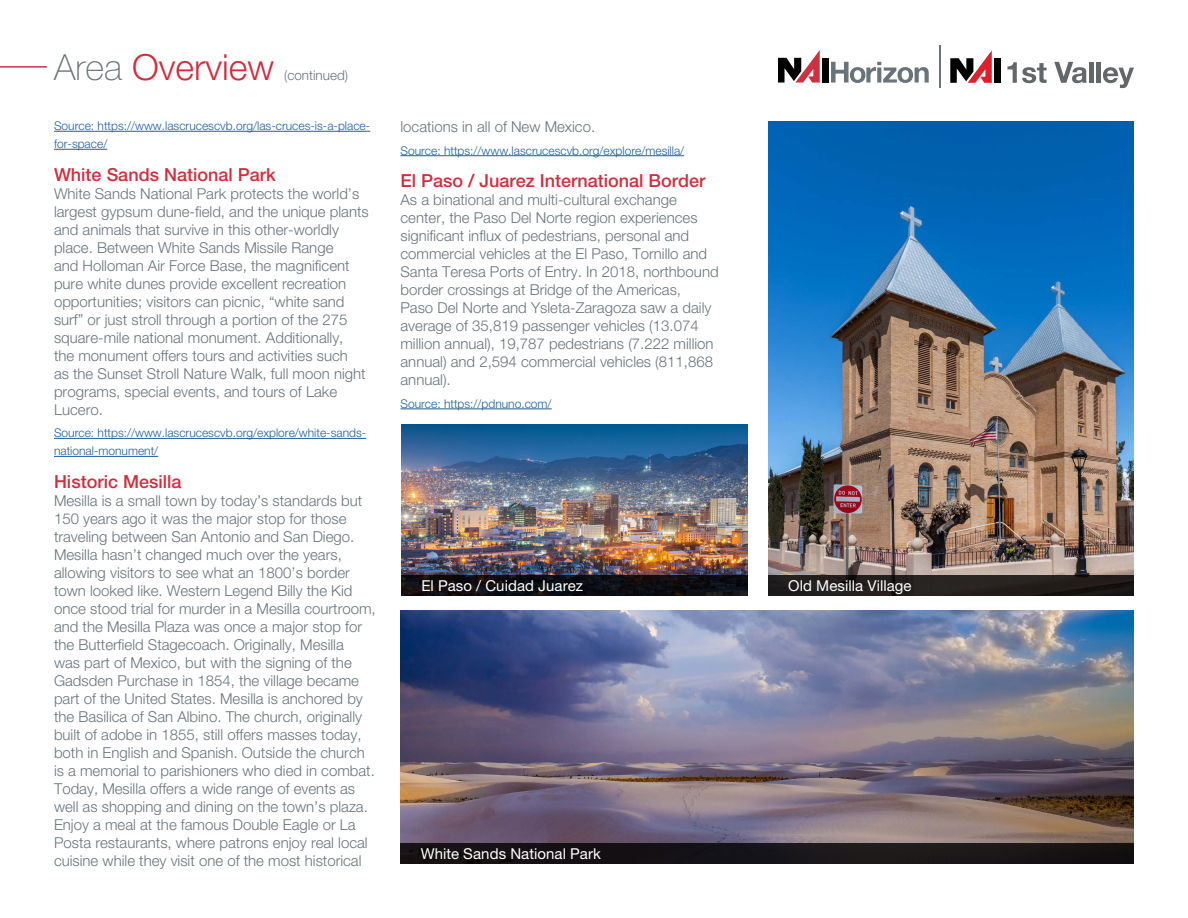
<style>
.page{position:relative;width:1188px;height:918px;background:#fff}
.page>*{position:absolute;margin:0;border:0;box-sizing:border-box;transform-origin:0 0}
.t1{font:300 36px "Helvetica Neue LT Std";color:#cf2f40}
.t2{font:500 18px "Helvetica Neue LT Std";color:#cf2f40}
.t3{font:300 15px/18px "Helvetica Neue LT Std";color:#69747a}
.t4{font:15px "Helvetica Neue LT Std";letter-spacing:.005em;color:#fff}
.t5{font:300 13.5px "Helvetica Neue LT Std";color:#69747a}
.t6{font:300 12px/18px "Helvetica Neue LT Std";color:#215e9e}
.s1{font-weight:100;color:#69747a}
</style>
<div class="page">
<hr style="left:0;top:66px;width:47px;height:2px;background:#cf2f40">
<div style="left:822px;top:58px;width:6px;height:25px;background:#000"></div>
<svg style="left:778px;top:50px;width:42px;height:33px"></svg>
<svg style="left:831px;top:62px;width:98px;height:21px"></svg>
<div style="left:994px;top:58px;width:7px;height:25px;background:#000"></div>
<svg style="left:950px;top:51px;width:42px;height:32px"></svg>
<svg style="left:1007px;top:62px;width:40px;height:21px"></svg>
<svg style="left:1054px;top:62px;width:33px;height:21px"></svg>
<hr style="left:1089px;top:62px;width:4px;height:21px;background:#636769">
<hr style="left:1097px;top:62px;width:4px;height:21px;background:#636769">
<svg style="left:1103px;top:67px;width:31px;height:21px"></svg>
<hr style="left:939px;top:45px;width:2px;height:43px;background:#69747a">
<img style="left:400px;top:610px;width:734px;height:234px">
<div style="left:400px;top:844px;width:734px;height:20px;background:#151316"></div>
<img style="left:401px;top:424px;width:347px;height:151px">
<svg style="left:401px;top:575px;width:347px;height:20px;background:#0e0d11"></svg>
<hr style="left:54px;top:131px;width:316px;height:1px;background:#215e9e">
<hr style="left:54px;top:149px;width:53px;height:1px;background:#215e9e">
<hr style="left:54px;top:438px;width:312px;height:1px;background:#215e9e">
<hr style="left:54px;top:456px;width:104px;height:1px;background:#215e9e">
<img style="left:768px;top:122px;width:366px;height:453px">
<svg style="left:768px;top:575px;width:366px;height:20px;background:#211d1c"></svg>
<hr style="left:400px;top:155px;width:284px;height:1px;background:#215e9e">
<hr style="left:400px;top:409px;width:152px;height:1px;background:#215e9e">
<h1 class="t1" style="left:54px;top:45px;width:222px"><span class="s1">Area</span> Overview</h1>
<p class="t5" style="left:284px;top:67px;width:66px">(continued)</p>
<p class="t6" style="left:54px;top:117px;width:318px">Source: https://www.lascrucescvb.org/las-cruces-is-a-place&shy;for-space/</p>
<p class="t2" style="left:54px;top:164px;width:223px">White Sands National Park</p>
<p class="t3" style="left:54px;top:184px;width:316px">White Sands National Park protects the world’s largest gypsum dune-field, and the unique plants and animals that survive in this other-worldly place. Between White Sands Missile Range<br>and Holloman Air Force Base, the magnificent pure white dunes provide excellent recreation opportunities; visitors can picnic, “white sand surf” or just stroll through a portion of the 275 square-mile national monument. Additionally,<br>the monument offers tours and activities such<br>as the Sunset Stroll Nature Walk, full moon night programs, special events, and tours of Lake Lucero.</p>
<p class="t6" style="left:54px;top:424px;width:314px">Source: https://www.lascrucescvb.org/explore/white-sands&shy;national-monument/</p>
<p class="t2" style="left:54px;top:471px;width:129px">Historic Mesilla</p>
<p class="t3" style="left:54px;top:491px;width:323px">Mesilla is a small town by today’s standards but 150 years ago it was the major stop for those traveling between San Antonio and San Diego.<br>Mesilla hasn’t changed much over the years, allowing visitors to see what an 1800’s border town looked like. Western Legend Billy the Kid once stood trial for murder in a Mesilla courtroom, and the Mesilla Plaza was once a major stop for the Butterfield Stagecoach. Originally, Mesilla<br>was part of Mexico, but with the signing of the Gadsden Purchase in 1854, the village became part of the United States. Mesilla is anchored by the Basilica of San Albino. The church, originally built of adobe in 1855, still offers masses today, both in English and Spanish. Outside the church is a memorial to parishioners who died in combat.<br>Today, Mesilla offers a wide range of events as well as shopping and dining on the town’s plaza.<br>Enjoy a meal at the famous Double Eagle or La Posta restaurants, where patrons enjoy real local cuisine while they visit one of the most historical</p>
<p class="t3" style="left:400px;top:118px;width:196px">locations in all of New Mexico.</p>
<p class="t6" style="left:400px;top:141px;width:285px">Source: https://www.lascrucescvb.org/explore/mesilla/</p>
<p class="t2" style="left:400px;top:170px;width:307px">El Paso / Juarez International Border</p>
<p class="t3" style="left:400px;top:191px;width:320px">As a binational and multi-cultural exchange center, the Paso Del Norte region experiences significant influx of pedestrians, personal and commercial vehicles at the El Paso, Tornillo and Santa Teresa Ports of Entry. In 2018, northbound border crossings at Bridge of the Americas,<br>Paso Del Norte and Ysleta-Zaragoza saw a daily average of 35,819 passenger vehicles (13.074 million annual), 19,787 pedestrians (7.222 million annual) and 2,594 commercial vehicles (811,868 annual).</p>
<p class="t6" style="left:400px;top:394px;width:153px">Source: https://pdnuno.com/</p>
<p class="t4" style="left:422px;top:576px;width:163px">El Paso / Cuidad Juarez</p>
<p class="t4" style="left:421px;top:845px;width:182px">White Sands National Park</p>
<p class="t4" style="left:788px;top:576px;width:125px">Old Mesilla Village</p>
</div>
